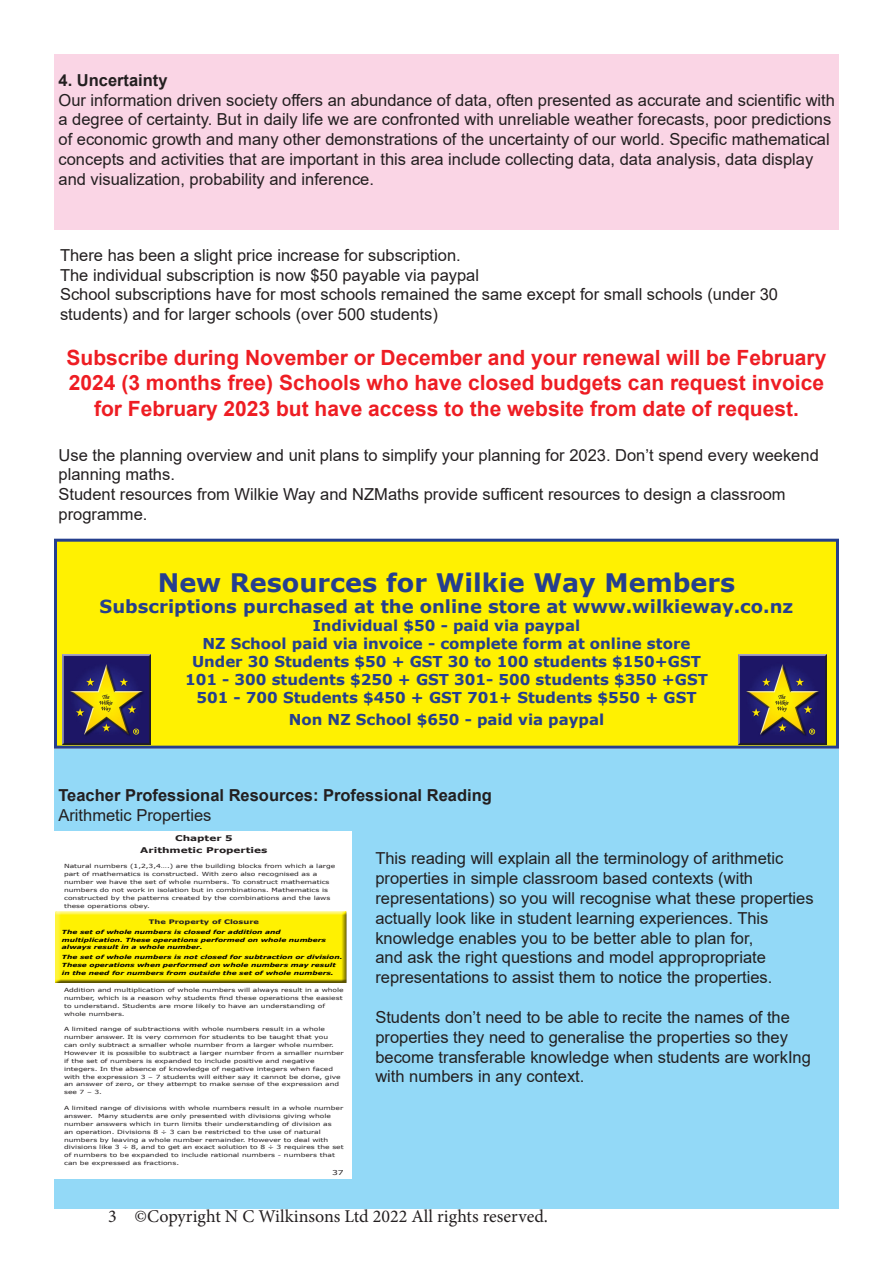
<style>
.page{position:relative;width:893px;height:1263px;background:#fff}
.page>*{position:absolute;margin:0;border:0;box-sizing:border-box;transform-origin:0 0}
.t1{font:700 25.5px "Verdana";color:#253f8e}
.t2{font:700 21px/25.2px "Arial";color:#ee1d23;text-align:center}
.t3{font:700 18px "Verdana";color:#253f8e}
.t4{font:18px "Minion Pro";color:#231f20}
.t5{font:16.5px/19.8px "Arial";color:#231f20}
.t6{font:700 16.5px "Arial";color:#231f20}
.t7{font:700 15px "Verdana";color:#253f8e}
.t8{font:700 7.8px/11.9px "Verdana";color:#231f20;text-align:center;scale:1.34 1}
.t9{font:6.75px "Verdana";color:#231f20;scale:1.34 1}
.t10{font:700 6.15px "Verdana";color:#231f20;scale:1.34 1}
.t11{font:5.55px/7.8px "Verdana";color:#231f20;scale:1.34 1}
.t12{font:italic 700 5.55px/7.8px "Verdana";color:#000;scale:1.34 1}
</style>
<div class="page">
<div style="left:56px;top:540px;width:781px;height:207px;background:#fff101"></div>
<div style="left:54px;top:539px;width:785px;height:210px;border:3px solid #253f8e"></div>
<img style="left:63px;top:655px;width:88px;height:89px">
<img style="left:738px;top:655px;width:88px;height:89px">
<div style="left:54px;top:749px;width:785px;height:460px;background:#93d9f7"></div>
<div style="left:54px;top:831px;width:297px;height:347px;background:#fff"></div>
<div style="left:54px;top:911px;width:293px;height:73px;background:#231f20;opacity:.75"></div>
<div style="left:54px;top:54px;width:785px;height:175px;background:#fad5e5"></div>
<p class="t6" style="left:58px;top:68px;width:111px">4. Uncertainty</p>
<p class="t5" style="left:58px;top:90px;width:778px">Our information driven society offers an abundance of data, often presented as accurate and scientific with a degree of certainty. But in daily life we are confronted with unreliable weather forecasts, poor predictions of economic growth and many other demonstrations of the uncertainty of our world. Specific mathematical concepts and activities that are important in this area include collecting data, data analysis, data display and visualization, probability and inference.</p>
<p class="t5" style="left:60px;top:245px;width:402px">There has been a slight price increase for subscription.</p>
<p class="t5" style="left:60px;top:265px;width:421px">The individual subscription is now $50 payable via paypal</p>
<p class="t5" style="left:60px;top:285px;width:720px">School subscriptions have for most schools remained the same except for small schools (under 30 students) and for larger schools (over 500 students)</p>
<p class="t2" style="left:67px;top:345px;width:761px">Subscribe during November or December and your renewal will be February<br>2024 (3 months free) Schools who have closed budgets can request invoice for February 2023 but have access to the website from date of request.</p>
<p class="t5" style="left:58px;top:445px;width:762px">Use the planning overview and unit plans to simplify your planning for 2023. Don’t spend every weekend planning maths.</p>
<p class="t5" style="left:58px;top:484px;width:729px">Student resources from Wilkie Way and NZMaths provide sufficent resources to design a classroom programme.</p>
<p class="t1" style="left:158px;top:564px;width:579px">New Resources for Wilkie Way Members</p>
<p class="t3" style="left:100px;top:594px;width:695px">Subscriptions purchased at the online store at www.wilkieway.co.nz</p>
<p class="t7" style="left:313px;top:615px;width:269px">Individual $50 - paid via paypal</p>
<p class="t7" style="left:203px;top:633px;width:489px">NZ School paid via invoice - complete form at online store</p>
<p class="t7" style="left:192px;top:651px;width:510px">Under 30 Students $50 + GST 30 to 100 students $150+GST</p>
<p class="t7" style="left:185px;top:669px;width:524px">101 - 300 students $250 + GST 301- 500 students $350 +GST</p>
<p class="t7" style="left:196px;top:687px;width:502px">501 - 700 Students $450 + GST 701+ Students $550 + GST</p>
<p class="t7" style="left:289px;top:709px;width:317px">Non NZ School $650 - paid via paypal</p>
<p class="t6" style="left:58px;top:783px;width:435px">Teacher Professional Resources: Professional Reading</p>
<p class="t5" style="left:58px;top:805px;width:155px">Arithmetic Properties</p>
<p class="t8" style="left:140px;top:832px;width:96px">Chapter 5<br>Arithmetic Properties</p>
<p class="t11" style="left:64px;top:862px;width:204px">Natural numbers (1,2,3,4….) are the building blocks from which a large part of mathematics is constructed. With zero also recognised as a number we have the set of whole numbers. To construct mathematics numbers do not work in isolation but in combinations. Mathematics is constructed by the patterns created by the combinations and the laws these operations obey.</p>
<p class="t10" style="left:149px;top:917px;width:84px">The Property of Closure</p>
<p class="t12" style="left:62px;top:927px;width:199px">The set of whole numbers is closed for addition and multiplication. These operations performed on whole numbers always result in a whole number.</p>
<p class="t12" style="left:62px;top:953px;width:211px">The set of whole numbers is not closed for subtraction or division.<br>These operations when performed on whole numbers may result in the need for numbers from outside the set of whole numbers.</p>
<p class="t11" style="left:64px;top:986px;width:210px">Addition and multiplication of whole numbers will always result in a whole number, which is a reason why students find these operations the easiest to understand. Students are more likely to have an understanding of whole numbers.</p>
<p class="t11" style="left:64px;top:1025px;width:210px">A limited range of subtractions with whole numbers result in a whole number answer. It is very common for students to be taught that you<br>can only subtract a smaller whole number from a larger whole number.<br>However it is possible to subtract a larger number from a smaller number if the set of numbers is expanded to include positive and negative integers. In the absence of knowledge of negative integers when faced with the expression 3 – 7 students will either say it cannot be done, give an answer of zero, or they attempt to make sense of the expression and see 7 – 3.</p>
<p class="t11" style="left:64px;top:1104px;width:210px">A limited range of divisions with whole numbers result in a whole number answer. Many students are only presented with divisions giving whole number answers which in turn limits their understanding of division as<br>an operation. Divisions 8 ÷ 3 can be restricted to the use of natural numbers by leaving a whole number remainder. However to deal with divisions like 3 ÷ 8, and to get an exact solution to 8 ÷ 3 requires the set of numbers to be expanded to include rational numbers - numbers that can be expressed as fractions.</p>
<p class="t9" style="left:332px;top:1168px;width:10px">37</p>
<p class="t5" style="left:375px;top:849px;width:440px">This reading will explain all the terminology of arithmetic properties in simple classroom based contexts (with representations) so you will recognise what these properties actually look like in student learning experiences. This knowledge enables you to be better able to plan for,<br>and ask the right questions and model appropropriate representations to assist them to notice the properties.</p>
<p class="t5" style="left:375px;top:1007px;width:437px">Students don’t need to be able to recite the names of the properties they need to generalise the properties so they become transferable knowledge when students are workIng with numbers in any context.</p>
<p class="t4" style="left:108px;top:1204px;width:441px">3 ©Copyright N C Wilkinsons Ltd 2022 All rights reserved.</p>
</div>
